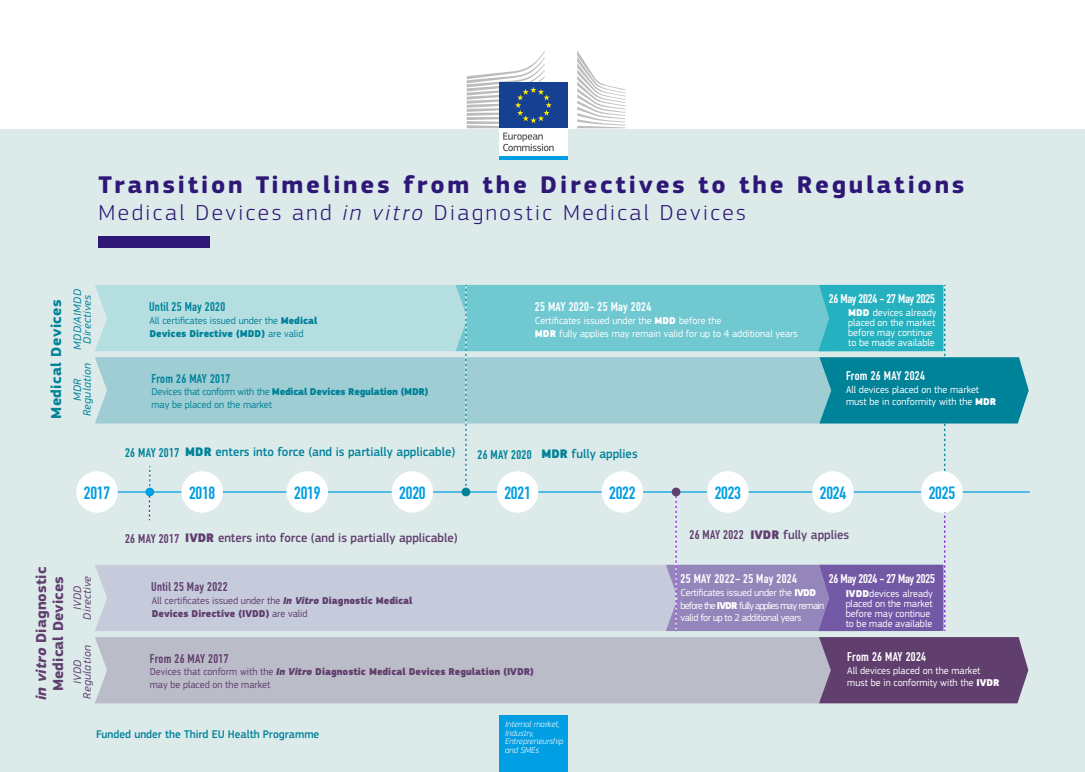
<style>
.page{position:relative;width:1085px;height:772px;background:#fff}
.page>*{position:absolute;margin:0;border:0;box-sizing:border-box;transform-origin:0 0}
.t1{font:700 25px "EC Square Sans Pro";letter-spacing:.105em;color:#2e1777;scale:1.04 1}
.t2{font:300 22.5px "EC Square Sans Pro";letter-spacing:.105em;color:#2e1777;scale:1.04 1}
.t3{font:17.5px "DIN Engschrift";letter-spacing:-.015em;color:#009ee2;scale:1.04 1}
.t4{font:700 15px/17.1px "EC Square Sans Pro";letter-spacing:.005em;color:#603e6e;text-align:center;scale:1.04 1}
.t5{font:700 15px "EC Square Sans Pro";letter-spacing:.025em;color:#008299;scale:1.04 1}
.t6{font:500 12.88px "EC Square Sans Pro";color:#603e6e}
.t7{font:500 12.88px "EC Square Sans Pro";color:#008299}
.t8{font:12.5px "DIN Engschrift";letter-spacing:.02em;color:#fff;scale:1.04 1}
.t9{font:12.5px "DIN Engschrift";letter-spacing:-.015em;color:#fff;scale:1.04 1}
.t10{font:12.5px "DIN Engschrift";letter-spacing:.025em;color:#008299;scale:1.04 1}
.t11{font:12.5px "DIN Engschrift";letter-spacing:.025em;color:#603e6e;scale:1.04 1}
.t12{font:500 11.62px "EC Square Sans Pro";color:#008299}
.t13{font:italic 11.25px/9.6px "EC Square Sans Pro";letter-spacing:.025em;color:#008299;text-align:center;scale:1.04 1}
.t14{font:italic 11.25px/9.6px "EC Square Sans Pro";letter-spacing:.025em;color:#603e6e;text-align:center;scale:1.04 1}
.t15{font:10.25px/10px "EC Square Sans Pro";color:#fff}
.t16{font:900 10.25px "EC Square Sans Pro Extra";color:#603e6e}
.t17{font:10.25px/12.5px "EC Square Sans Pro";letter-spacing:-.04em;color:#fff}
.t18{font:10.25px "EC Square Sans Pro";color:#603e6e}
.t19{font:10.25px "EC Square Sans Pro";color:#008299}
.t20{font:900 10.25px "EC Square Sans Pro Extra";letter-spacing:-.02em;color:#008299}
.t21{font:900 10.25px "EC Square Sans Pro Extra";color:#008299}
.t22{font:italic 300 8.75px/8.8px "EC Square Sans Pro";color:#fff}
.s1{font-style:italic}
.s2{font-family:"EC Square Sans Pro Extra";font-weight:900}
.s3{font-family:"EC Square Sans Pro";font-weight:400}
.s4{font-family:"DIN Engschrift";font-weight:400;font-size:12.5px}
.s5{font-family:"EC Square Sans Pro Extra Black Itali"}
.s6{font-family:"EC Square Sans Pro Extra Black Itali";font-weight:400}
</style>
<div class="page">
<div style="left:0;top:15px;width:1084px;height:756px;background:#dceaea"></div>
<div style="left:98px;top:236px;width:112px;height:12px;background:#2e1777"></div>
<div style="left:0;top:0;width:1084px;height:128px;background:#fff"></div>
<div style="left:499px;top:715px;width:68px;height:56px;background:#009ee2"></div>
<div style="left:499px;top:127px;width:68px;height:30px;background:#fff"></div>
<div style="left:499px;top:82px;width:68px;height:46px;background:#164193"></div>
<hr style="left:499px;top:156px;width:68px;height:4px;background:#009ee2">
<svg style="left:577px;top:51px;width:48px;height:77px"></svg>
<svg style="left:466px;top:51px;width:87px;height:100px"></svg>
<hr style="left:104px;top:491px;width:925px;height:1px;background:#009ee2">
<svg style="left:95px;top:285px;width:933px;height:418px"></svg>
<div style="left:76px;top:471px;width:42px;height:41px;background:#fff;border-radius:50%"></div>
<div style="left:181px;top:471px;width:42px;height:41px;background:#fff;border-radius:50%"></div>
<div style="left:286px;top:471px;width:42px;height:41px;background:#fff;border-radius:50%"></div>
<div style="left:496px;top:471px;width:42px;height:41px;background:#fff;border-radius:50%"></div>
<div style="left:601px;top:471px;width:42px;height:41px;background:#fff;border-radius:50%"></div>
<div style="left:707px;top:471px;width:41px;height:41px;background:#fff;border-radius:50%"></div>
<div style="left:812px;top:471px;width:41px;height:41px;background:#fff;border-radius:50%"></div>
<div style="left:921px;top:471px;width:41px;height:41px;background:#fff;border-radius:50%"></div>
<div style="left:391px;top:471px;width:42px;height:41px;background:#fff;border-radius:50%"></div>
<div style="left:461px;top:487px;width:9px;height:9px;background:#008299;border-radius:50%"></div>
<div style="left:671px;top:487px;width:9px;height:9px;background:#603e6e;border-radius:50%"></div>
<div style="left:145px;top:487px;width:9px;height:9px;background:#009ee2;border-radius:50%"></div>
<h1 class="t1" style="left:98px;top:170px;width:834px">Transition Timelines from the Directives to the Regulations</h1>
<h2 class="t2" style="left:98px;top:199px;width:624px">Medical Devices and <span class="s1">in vitro</span> Diagnostic Medical Devices</h2>
<h3 class="t5" style="left:47px;top:419px;width:116px;rotate:-90deg">Medical Devices</h3>
<p class="t13" style="left:73px;top:350px;width:60px;rotate:-90deg">MDD/AIMDD<br>Directives</p>
<p class="t13" style="left:73px;top:416px;width:53px;rotate:-90deg">MDR<br>Regulation</p>
<p class="t10" style="left:149px;top:299px;width:75px">Until 25 May 2020</p>
<p class="t19" style="left:149px;top:315px;width:169px">All certificates issued under the <span class="s2">Medical</span></p>
<p class="t21" style="left:149px;top:327px;width:156px">Devices Directive (MDD) <span class="s3">are valid</span></p>
<p class="t9" style="left:828px;top:291px;width:104px">26 May 2024 - 27 May 2025</p>
<p class="t8" style="left:535px;top:299px;width:113px">25 MAY 2020- 25 May 2024</p>
<p class="t15" style="left:535px;top:315px;width:264px;line-height:12.5px">Certificates issued under the <span class="s2">MDD</span> before the<br><span class="s2">MDR</span> fully applies may remain valid for up to 4 additional years</p>
<p class="t15" style="left:848px;top:307px;width:90px"><span class="s2">MDD</span> devices already placed on the market before may continue to be made available</p>
<p class="t10" style="left:151px;top:371px;width:77px">From 26 MAY 2017</p>
<p class="t20" style="left:151px;top:385px;width:278px"><span class="s3">Devices that conform with the</span> Medical Devices Regulation (MDR)</p>
<p class="t19" style="left:151px;top:398px;width:122px">may be placed on the market</p>
<p class="t8" style="left:845px;top:368px;width:77px">From 26 MAY 2024</p>
<p class="t15" style="left:845px;top:383px;width:152px;line-height:12.5px">All devices placed on the market must be in conformity with the <span class="s2">MDR</span></p>
<p class="t7" style="left:125px;top:444px;width:332px"><span class="s4">26 MAY 2017</span> <span class="s2">MDR</span> enters into force (and is partially applicable)</p>
<p class="t7" style="left:477px;top:446px;width:162px"><sub>26</sub> <sub>MAY</sub> <sub>2020</sub> <span class="s2">MDR</span> fully applies</p>
<h3 class="t3" style="left:84px;top:482px;width:27px">2017</h3>
<h3 class="t3" style="left:189px;top:482px;width:27px">2018</h3>
<h3 class="t3" style="left:294px;top:482px;width:27px">2019</h3>
<h3 class="t3" style="left:399px;top:482px;width:27px">2020</h3>
<h3 class="t3" style="left:504px;top:482px;width:27px">2021</h3>
<h3 class="t3" style="left:609px;top:482px;width:27px">2022</h3>
<h3 class="t3" style="left:714px;top:482px;width:27px">2023</h3>
<h3 class="t3" style="left:819px;top:482px;width:27px">2024</h3>
<h3 class="t3" style="left:928px;top:482px;width:27px">2025</h3>
<h3 class="t4" style="left:33px;top:700px;width:130px;rotate:-90deg"><span class="s1">in vitro</span> Diagnostic<br>Medical Devices</h3>
<p class="t6" style="left:125px;top:530px;width:334px"><span class="s4">26 MAY 2017</span> <span class="s2">IVDR</span> enters into force (and is partially applicable)</p>
<p class="t14" style="left:73px;top:619px;width:44px;rotate:-90deg">IVDD<br>Directive</p>
<p class="t11" style="left:151px;top:578px;width:75px">Until 25 May 2022</p>
<p class="t18" style="left:152px;top:594px;width:262px">All certificates issued under the <span class="s5">In Vitro</span> <span class="s2">Diagnostic Medical</span></p>
<p class="t16" style="left:152px;top:606px;width:157px">Devices Directive (IVDD) <span class="s3">are valid</span></p>
<p class="t14" style="left:73px;top:698px;width:53px;rotate:-90deg">IVDD<br>Regulation</p>
<p class="t11" style="left:150px;top:650px;width:77px">From 26 MAY 2017</p>
<p class="t16" style="left:150px;top:665px;width:385px"><span class="s3">Devices that conform with the</span> <span class="s6">In Vitro</span> Diagnostic Medical Devices Regulation (IVDR)</p>
<p class="t18" style="left:150px;top:678px;width:122px">may be placed on the market</p>
<p class="t12" style="left:96px;top:726px;width:225px">Funded under the Third EU Health Programme</p>
<p class="t22" style="left:505px;top:719px;width:60px">Internal market,<br>Industry,<br>Entrepreneurship and SMEs</p>
<p class="t6" style="left:689px;top:527px;width:161px"><span class="s4">26 MAY 2022</span> <span class="s2">IVDR</span> fully applies</p>
<p class="t8" style="left:680px;top:570px;width:113px">25 MAY 2022- 25 May 2024</p>
<p class="t9" style="left:828px;top:571px;width:104px">26 May 2024 - 27 May 2025</p>
<p class="t17" style="left:680px;top:586px;width:145px">Certificates issued under the <span class="s2">IVDD </span>before the <span class="s2">IVDR</span> fully applies may remain valid for up to 2 additional years</p>
<p class="t15" style="left:845px;top:588px;width:89px"><span class="s2">IVDD</span>devices already placed on the market before may continue to be made available</p>
<p class="t8" style="left:847px;top:649px;width:77px">From 26 MAY 2024</p>
<p class="t15" style="left:847px;top:664px;width:154px;line-height:12.5px">All devices placed on the market must be in conformity with the <span class="s2">IVDR</span></p>
</div>
